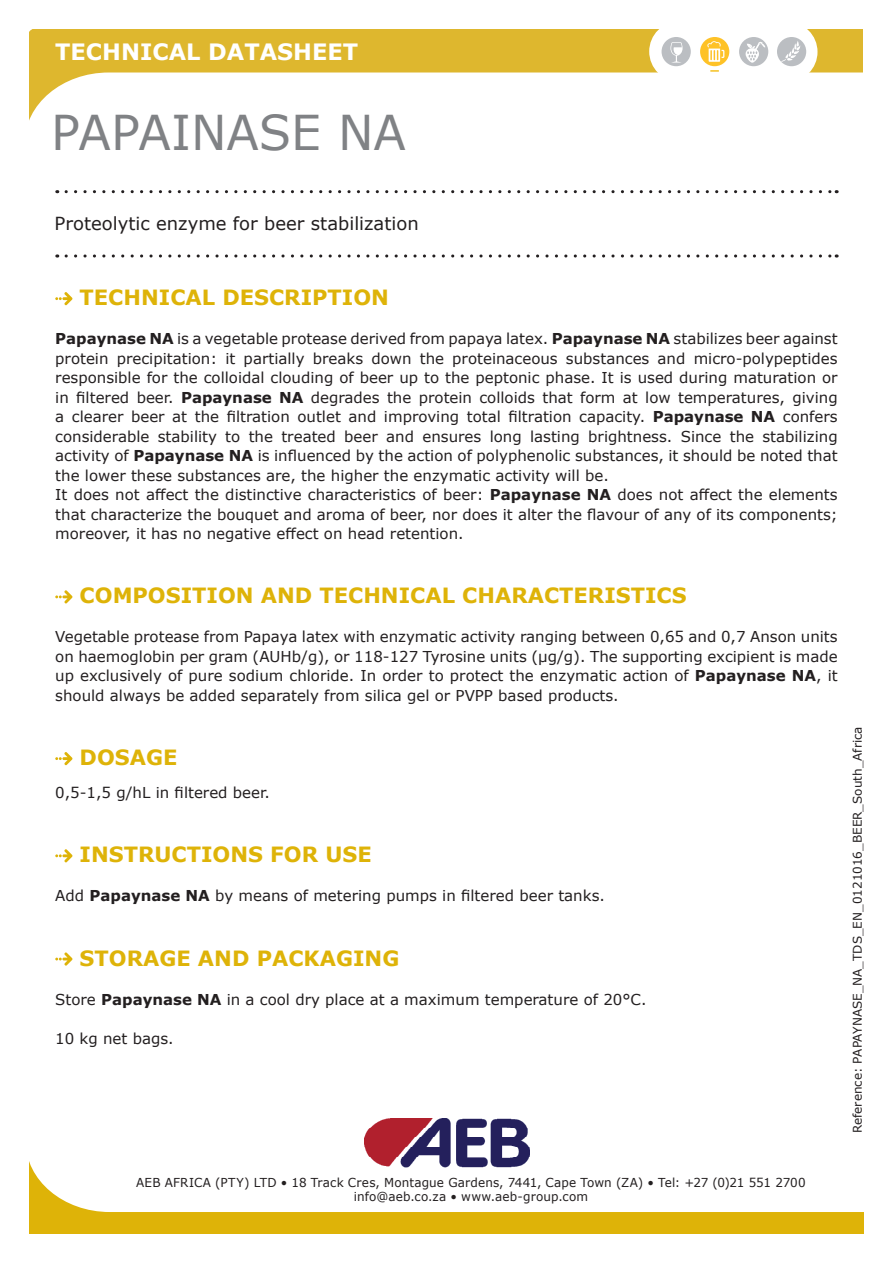
<style>
.page{position:relative;width:893px;height:1263px;background:#fff}
.page>*{position:absolute;margin:0;border:0;box-sizing:border-box;transform-origin:0 0}
.t1{font:48px "Verdana";color:#808285}
.t2{font:700 22.5px "Verdana";color:#fff}
.t3{font:700 21px "Verdana";color:#deb308}
.t4{font:18px "Verdana";color:#231f20}
.t5{font:15px/19.5px "Verdana";color:#231f20}
.t6{font:12.3px/14.9px "Verdana";letter-spacing:.015em;color:#231f20;text-align:center}
.t7{font:12px "Verdana";color:#231f20}
.s1{font-weight:700}
</style>
<div class="page">
<svg style="left:30px;top:1164px;width:834px;height:69px"></svg>
<svg style="left:66px;top:190px;width:771px;height:3px"></svg>
<svg style="left:66px;top:254px;width:771px;height:4px"></svg>
<svg style="left:29px;top:30px;width:834px;height:91px"></svg>
<svg style="left:649px;top:21px;width:167px;height:61px"></svg>
<div style="left:650px;top:22px;width:167px;height:60px;background:#fff;border-radius:30px"></div>
<div style="left:777px;top:37px;width:29px;height:29px;background:#bbbec2;border-radius:50%"></div>
<svg style="left:781px;top:41px;width:20px;height:21px"></svg>
<div style="left:739px;top:37px;width:29px;height:29px;background:#bbbec2;border-radius:50%"></div>
<div style="left:662px;top:37px;width:29px;height:29px;background:#bbbec2;border-radius:50%"></div>
<div style="left:700px;top:37px;width:29px;height:29px;background:#fec227;border-radius:50%"></div>
<svg style="left:707px;top:41px;width:17px;height:21px"></svg>
<svg style="left:670px;top:42px;width:13px;height:21px"></svg>
<svg style="left:746px;top:42px;width:20px;height:21px"></svg>
<svg style="left:710px;top:70px;width:9px;height:2px"></svg>
<svg style="left:55px;top:292px;width:17px;height:13px"></svg>
<svg style="left:55px;top:590px;width:17px;height:13px"></svg>
<svg style="left:55px;top:752px;width:17px;height:13px"></svg>
<svg style="left:55px;top:849px;width:17px;height:13px"></svg>
<svg style="left:55px;top:952px;width:17px;height:13px"></svg>
<img style="left:365px;top:1118px;width:164px;height:49px">
<h2 class="t2" style="left:55px;top:36px;width:304px">TECHNICAL DATASHEET</h2>
<h1 class="t1" style="left:51px;top:99px;width:357px">PAPAINASE NA</h1>
<p class="t4" style="left:55px;top:211px;width:366px">Proteolytic enzyme for beer stabilization</p>
<h3 class="t3" style="left:80px;top:283px;width:311px">TECHNICAL DESCRIPTION</h3>
<p class="t5" style="left:55px;top:329px;width:784px"><span class="s1">Papaynase NA</span> is a vegetable protease derived from papaya latex. <span class="s1">Papaynase NA</span> stabilizes beer against protein precipitation: it partially breaks down the proteinaceous substances and micro-polypeptides responsible for the colloidal clouding of beer up to the peptonic phase. It is used during maturation or in filtered beer. <span class="s1">Papaynase NA</span> degrades the protein colloids that form at low temperatures, giving a clearer beer at the filtration outlet and improving total filtration capacity. <span class="s1">Papaynase NA</span> confers considerable stability to the treated beer and ensures long lasting brightness. Since the stabilizing activity of <span class="s1">Papaynase NA</span> is influenced by the action of polyphenolic substances, it should be noted that the lower these substances are, the higher the enzymatic activity will be.<br>It does not affect the distinctive characteristics of beer: <span class="s1">Papaynase NA</span> does not affect the elements that characterize the bouquet and aroma of beer, nor does it alter the flavour of any of its components; moreover, it has no negative effect on head retention.</p>
<h3 class="t3" style="left:80px;top:581px;width:608px">COMPOSITION AND TECHNICAL CHARACTERISTICS</h3>
<p class="t5" style="left:55px;top:627px;width:784px;text-align:justify">Vegetable protease from Papaya latex with enzymatic activity ranging between 0,65 and 0,7 Anson units on haemoglobin per gram (AUHb/g), or 118-127 Tyrosine units (μg/g). The supporting excipient is made up exclusively of pure sodium chloride. In order to protect the enzymatic action of <span class="s1">Papaynase NA</span>, it should always be added separately from silica gel or PVPP based products.</p>
<h3 class="t3" style="left:80px;top:743px;width:99px">DOSAGE</h3>
<p class="t5" style="left:55px;top:783px;width:216px">0,5-1,5 g/hL in filtered beer.</p>
<h3 class="t3" style="left:80px;top:840px;width:294px">INSTRUCTIONS FOR USE</h3>
<p class="t5" style="left:55px;top:886px;width:551px">Add <span class="s1">Papaynase NA</span> by means of metering pumps in filtered beer tanks.</p>
<h3 class="t3" style="left:80px;top:943px;width:321px">STORAGE AND PACKAGING</h3>
<p class="t5" style="left:55px;top:989px;width:593px">Store <span class="s1">Papaynase NA</span> in a cool dry place at a maximum temperature of 20°C.</p>
<p class="t5" style="left:55px;top:1028px;width:120px">10 kg net bags.</p>
<p class="t7" style="left:849px;top:1133px;width:408px;rotate:-90deg">Reference: PAPAYNASE_NA_TDS_EN_0121016_BEER_South_Africa</p>
<p class="t6" style="left:136px;top:1174px;width:671px">AEB AFRICA (PTY) LTD • 18 Track Cres, Montague Gardens, 7441, Cape Town (ZA) • Tel: +27 (0)21 551 2700 info@aeb.co.za • www.aeb-group.com</p>
</div>
